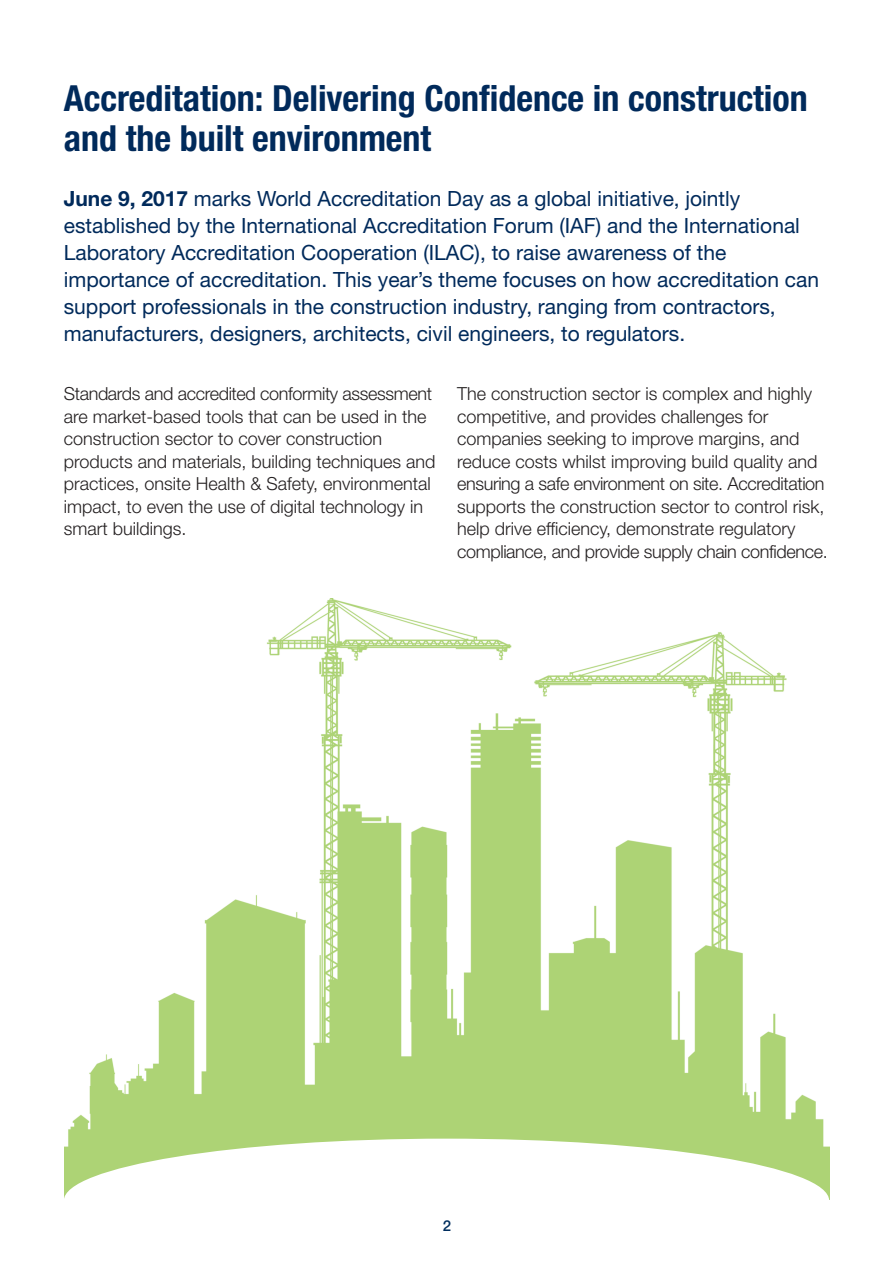
<style>
.page{position:relative;width:893px;height:1263px;background:#fff}
.page>*{position:absolute;margin:0;border:0;box-sizing:border-box;transform-origin:0 0}
.t1{font:700 condensed 36px/40.5px "Helvetica Neue";color:#002a5b}
.t2{font:21px/27px "Helvetica Neue";color:#002a5b}
.t3{font:300 18px/22.5px "Helvetica Neue";color:#231f20}
.t4{font:500 15px "Helvetica Neue";color:#002e5e}
.s1{font-weight:700}
</style>
<div class="page">
<img style="left:65px;top:598px;width:764px;height:600px">
<div style="left:64px;top:1139px;width:765px;height:124px;background:#fff;border-radius:50%"></div>
<h1 class="t1" style="left:64px;top:81px;width:746px">Accreditation: Delivering Confidence in construction and the built environment</h1>
<p class="t2" style="left:64px;top:187px;width:757px"><span class="s1">June 9, 2017</span> marks World Accreditation Day as a global initiative, jointly established by the International Accreditation Forum (IAF) and the International Laboratory Accreditation Cooperation (ILAC), to raise awareness of the importance of accreditation. This year’s theme focuses on how accreditation can support professionals in the construction industry, ranging from contractors, manufacturers, designers, architects, civil engineers, to regulators.</p>
<p class="t3" style="left:64px;top:382px;width:373px">Standards and accredited conformity assessment are market-based tools that can be used in the construction sector to cover construction products and materials, building techniques and practices, onsite Health &amp; Safety, environmental impact, to even the use of digital technology in smart buildings.</p>
<p class="t3" style="left:457px;top:382px;width:372px">The construction sector is complex and highly competitive, and provides challenges for companies seeking to improve margins, and reduce costs whilst improving build quality and ensuring a safe environment on site. Accreditation supports the construction sector to control risk, help drive efficiency, demonstrate regulatory compliance, and provide supply chain confidence.</p>
<p class="t4" style="left:443px;top:1220px;width:10px">2</p>
</div>
